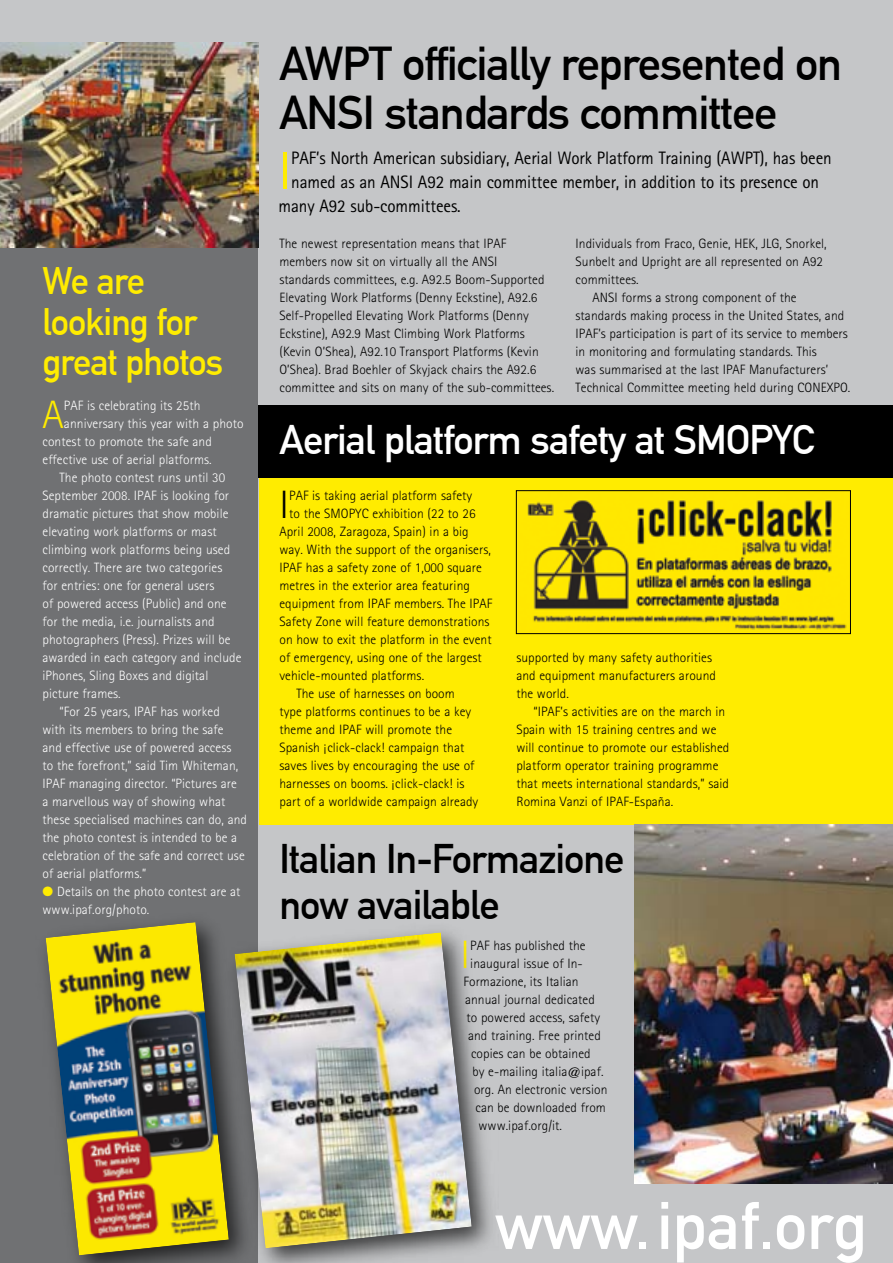
<style>
.page{position:relative;width:893px;height:1263px;background:#c5c6c8}
.page>*{position:absolute;margin:0;border:0;box-sizing:border-box;transform-origin:0 0}
.t1{font:66px "DIN Mittelschrift";color:#fff}
.t2{font:52.8px "Rotis Sans Serif";color:#ffec00;scale:.95 1}
.t3{font:46.5px/49.5px "DIN Mittelschrift";letter-spacing:-.025em;color:#000}
.t4{font:40.5px/46.5px "DIN Mittelschrift";letter-spacing:-.025em;color:#000}
.t5{font:40.5px "DIN Mittelschrift";letter-spacing:-.025em;color:#fff}
.t6{font:300 39.6px "Rotis Sans Serif";color:#ffec00}
.t7{font:300 39.6px "Rotis Sans Serif";color:#000}
.t8{font:37.5px/40.5px "DIN Mittelschrift";letter-spacing:-.025em;color:#ffec00}
.t9{font:18px "Rotis Sans Serif";letter-spacing:-.005em;color:#000;scale:.95 1}
.t10{font:300 13.5px/18px "Rotis Sans Serif";letter-spacing:.005em;color:#000}
.t11{font:300 13.5px/18px "Rotis Sans Serif";letter-spacing:.005em;color:#fff}
.s1{color:#ffec00}
</style>
<div class="page">
<div style="left:259px;top:472px;width:634px;height:352px;background:#ffec00"></div>
<div style="left:0;top:248px;width:258px;height:1015px;background:#707173"></div>
<img style="left:0;top:42px;width:258px;height:206px">
<div style="left:35px;top:912px;width:221px;height:351px;background:#000;opacity:.7"></div>
<img style="left:46px;top:922px;width:178px;height:333px">
<img style="left:635px;top:824px;width:258px;height:360px">
<div style="left:258px;top:405px;width:635px;height:72px;background:#000"></div>
<img style="left:527px;top:500px;width:320px;height:130px">
<div style="left:516px;top:490px;width:335px;height:144px;border:1px solid #000"></div>
<div style="left:224px;top:922px;width:275px;height:341px;background:#000;opacity:.7"></div>
<img style="left:235px;top:932px;width:237px;height:316px">
<h3 class="t8" style="left:43px;top:261px;width:182px">We are looking for great photos</h3>
<h3 class="t6" style="left:43px;top:392px;width:23px">A</h3>
<p class="t11" style="left:64px;top:397px;width:138px">PAF is celebrating its 25th</p>
<p class="t11" style="left:64px;top:415px;width:181px">anniversary this year with a photo</p>
<p class="t11" style="left:43px;top:433px;width:171px">contest to promote the safe and</p>
<p class="t11" style="left:43px;top:451px;width:171px">effective use of aerial platforms.</p>
<p class="t11" style="left:60px;top:469px;width:167px">The photo contest runs until 30</p>
<p class="t11" style="left:43px;top:487px;width:188px">September 2008. IPAF is looking for</p>
<p class="t11" style="left:43px;top:505px;width:187px">dramatic pictures that show mobile</p>
<p class="t11" style="left:43px;top:523px;width:176px">elevating work platforms or mast</p>
<p class="t11" style="left:43px;top:541px;width:189px">climbing work platforms being used</p>
<p class="t11" style="left:43px;top:559px;width:181px">correctly. There are two categories</p>
<p class="t11" style="left:43px;top:577px;width:173px">for entries: one for general users</p>
<p class="t11" style="left:43px;top:595px;width:186px">of powered access (Public) and one</p>
<p class="t11" style="left:43px;top:613px;width:174px">for the media, i.e. journalists and</p>
<p class="t11" style="left:43px;top:631px;width:189px">photographers (Press). Prizes will be</p>
<p class="t11" style="left:43px;top:649px;width:200px">awarded in each category and include</p>
<p class="t11" style="left:43px;top:667px;width:167px">iPhones, Sling Boxes and digital</p>
<p class="t11" style="left:43px;top:685px;width:80px">picture frames.</p>
<p class="t11" style="left:60px;top:703px;width:162px">“For 25 years, IPAF has worked</p>
<p class="t11" style="left:43px;top:721px;width:183px">with its members to bring the safe</p>
<p class="t11" style="left:43px;top:739px;width:190px">and effective use of powered access</p>
<p class="t11" style="left:43px;top:757px;width:197px">to the forefront,” said Tim Whiteman,</p>
<p class="t11" style="left:43px;top:775px;width:196px">IPAF managing director. “Pictures are</p>
<p class="t11" style="left:43px;top:793px;width:184px">a marvellous way of showing what</p>
<p class="t11" style="left:43px;top:811px;width:206px">these specialised machines can do, and</p>
<p class="t11" style="left:43px;top:829px;width:196px">the photo contest is intended to be a</p>
<p class="t11" style="left:43px;top:847px;width:204px">celebration of the safe and correct use</p>
<p class="t11" style="left:43px;top:865px;width:105px">of aerial platforms.”</p>
<p class="t11" style="left:43px;top:883px;width:200px"><span class="s1">●</span> Details on the photo contest are at www.ipaf.org/photo.</p>
<h3 class="t3" style="left:279px;top:39px;width:564px">AWPT officially represented on<br>ANSI standards committee</h3>
<h2 class="t2" style="left:279px;top:139px;width:15px">I</h2>
<h3 class="t9" style="left:291px;top:148px;width:570px">PAF’s North American subsidiary, Aerial Work Platform Training (AWPT), has been</h3>
<h3 class="t9" style="left:291px;top:172px;width:557px">named as an ANSI A92 main committee member, in addition to its presence on</h3>
<h3 class="t9" style="left:279px;top:196px;width:193px">many A92 sub-committees.</h3>
<p class="t10" style="left:279px;top:235px;width:276px">The newest representation means that IPAF members now sit on virtually all the ANSI<br>standards committees, e.g. A92.5 Boom-Supported Elevating Work Platforms (Denny Eckstine), A92.6<br>Self-Propelled Elevating Work Platforms (Denny Eckstine), A92.9 Mast Climbing Work Platforms (Kevin O’Shea), A92.10 Transport Platforms (Kevin O’Shea). Brad Boehler of Skyjack chairs the A92.6 committee and sits on many of the sub-committees.</p>
<p class="t10" style="left:576px;top:235px;width:253px">Individuals from Fraco, Genie, HEK, JLG, Snorkel,</p>
<p class="t10" style="left:576px;top:253px;width:249px">Sunbelt and Upright are all represented on A92</p>
<p class="t10" style="left:576px;top:271px;width:65px">committees.</p>
<p class="t10" style="left:593px;top:289px;width:206px">ANSI forms a strong component of the</p>
<p class="t10" style="left:576px;top:307px;width:270px">standards making process in the United States, and</p>
<p class="t10" style="left:576px;top:325px;width:274px">IPAF’s participation is part of its service to members</p>
<p class="t10" style="left:576px;top:343px;width:243px">in monitoring and formulating standards. This</p>
<p class="t10" style="left:576px;top:361px;width:254px">was summarised at the last IPAF Manufacturers’</p>
<p class="t10" style="left:576px;top:379px;width:276px">Technical Committee meeting held during CONEXPO.</p>
<h3 class="t5" style="left:280px;top:416px;width:536px">Aerial platform safety at SMOPYC</h3>
<h3 class="t7" style="left:279px;top:482px;width:11px">I</h3>
<p class="t10" style="left:289px;top:487px;width:185px">PAF is taking aerial platform safety</p>
<p class="t10" style="left:289px;top:505px;width:188px">to the SMOPYC exhibition (22 to 26</p>
<p class="t10" style="left:279px;top:523px;width:191px">April 2008, Zaragoza, Spain) in a big</p>
<p class="t10" style="left:279px;top:541px;width:213px">way. With the support of the organisers,</p>
<p class="t10" style="left:279px;top:559px;width:204px">IPAF has a safety zone of 1,000 square</p>
<p class="t10" style="left:279px;top:577px;width:192px">metres in the exterior area featuring</p>
<p class="t10" style="left:279px;top:595px;width:214px">equipment from IPAF members. The IPAF</p>
<p class="t10" style="left:279px;top:613px;width:212px">Safety Zone will feature demonstrations</p>
<p class="t10" style="left:279px;top:631px;width:214px">on how to exit the platform in the event</p>
<p class="t10" style="left:279px;top:649px;width:204px">of emergency, using one of the largest</p>
<p class="t10" style="left:279px;top:667px;width:146px">vehicle-mounted platforms.</p>
<p class="t10" style="left:296px;top:685px;width:160px">The use of harnesses on boom</p>
<p class="t10" style="left:279px;top:703px;width:193px">type platforms continues to be a key</p>
<p class="t10" style="left:279px;top:721px;width:174px">theme and IPAF will promote the</p>
<p class="t10" style="left:279px;top:739px;width:186px">Spanish ¡click-clack! campaign that</p>
<p class="t10" style="left:279px;top:757px;width:197px">saves lives by encouraging the use of</p>
<p class="t10" style="left:279px;top:775px;width:187px">harnesses on booms. ¡click-clack! is</p>
<p class="t10" style="left:279px;top:793px;width:200px">part of a worldwide campaign already</p>
<p class="t10" style="left:516px;top:649px;width:201px">supported by many safety authorities and equipment manufacturers around the world.</p>
<p class="t10" style="left:516px;top:703px;width:214px;text-indent:17px">“IPAF’s activities are on the march in Spain with 15 training centres and we will continue to promote our established platform operator training programme that meets international standards,” said Romina Vanzi of IPAF-España.</p>
<h3 class="t4" style="left:279px;top:835px;width:346px">Italian In-Formazione now available</h3>
<h3 class="t6" style="left:461px;top:932px;width:11px">I</h3>
<p class="t10" style="left:470px;top:937px;width:117px">PAF has published the</p>
<p class="t10" style="left:470px;top:955px;width:114px">inaugural issue of In-</p>
<p class="t10" style="left:464px;top:973px;width:117px">Formazione, its Italian</p>
<p class="t10" style="left:465px;top:991px;width:131px">annual journal dedicated</p>
<p class="t10" style="left:467px;top:1009px;width:135px">to powered access, safety</p>
<p class="t10" style="left:468px;top:1027px;width:134px">and training. Free printed</p>
<p class="t10" style="left:471px;top:1045px;width:121px">copies can be obtained</p>
<p class="t10" style="left:473px;top:1063px;width:132px">by e-mailing italia@ipaf.</p>
<p class="t10" style="left:474px;top:1081px;width:135px">org. An electronic version</p>
<p class="t10" style="left:476px;top:1099px;width:132px">can be downloaded from</p>
<p class="t10" style="left:479px;top:1117px;width:85px">www.ipaf.org/it.</p>
<h1 class="t1" style="left:495px;top:1187px;width:373px">www.ipaf.org</h1>
</div>
